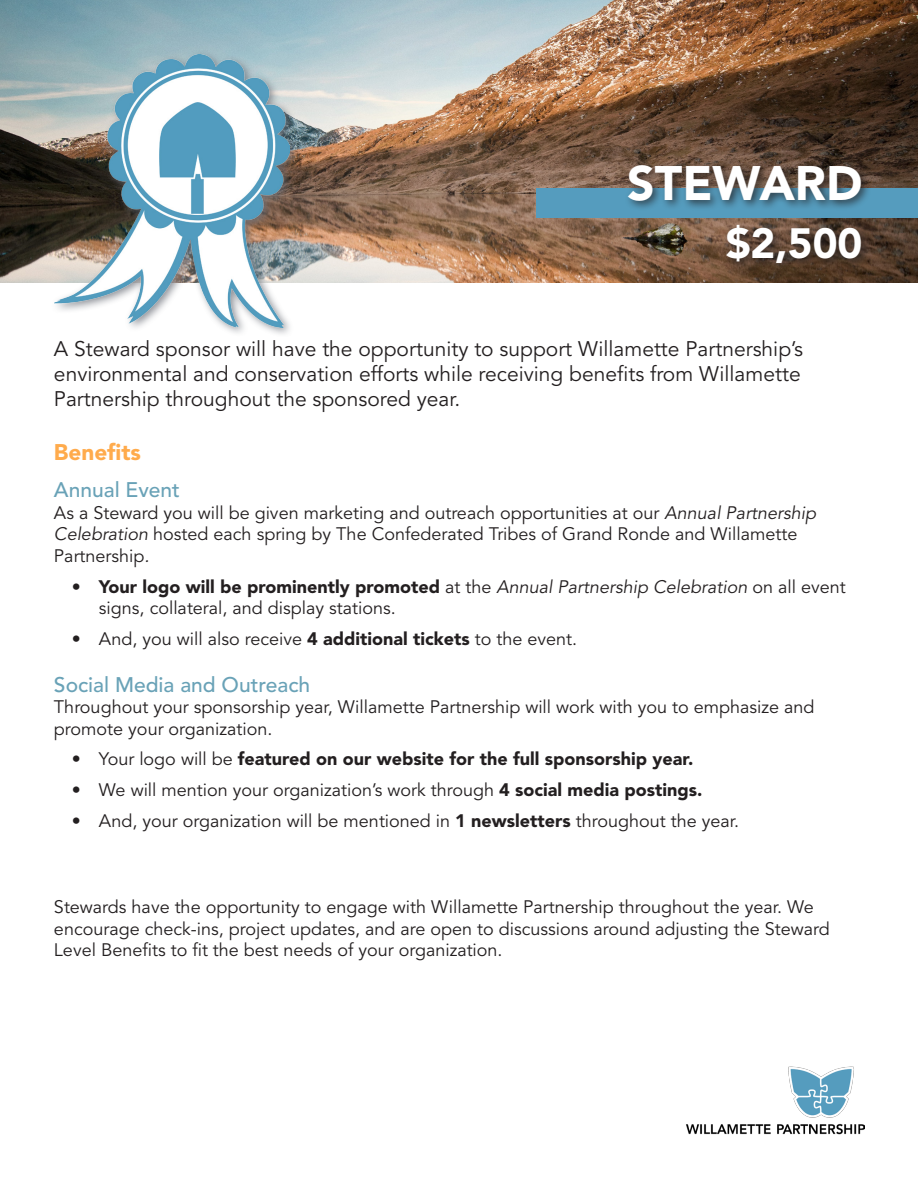
<style>
.page{position:relative;width:918px;height:1188px;background:#fff}
.page>*{position:absolute;margin:0;border:0;box-sizing:border-box;transform-origin:0 0}
.t1{font:900 48px "Avenir LT Std";color:#fff}
.t2{font:900 42px "Avenir LT Std";color:#fff}
.t3{font:900 22.5px "Avenir LT Std";color:#ffab4c}
.t4{font:21px/25.2px "Avenir LT Std";color:#231f20}
.t5{font:500 21px "Avenir LT Std";color:#69a2b7}
.t6{font:18px/21.6px "Avenir LT Std";color:#231f20}
.t7{font:900 18px "Avenir LT Std";color:#231f20}
.s1{font-style:italic}
.s2{font-weight:900}
.s3{font-weight:400}
</style>
<div class="page">
<img style="left:0;top:0;width:918px;height:283px">
<div style="left:536px;top:189px;width:382px;height:29px;background:#559cbe"></div>
<div style="left:624px;top:160px;width:249px;height:114px;background:#231f20;opacity:.75"></div>
<div style="left:50px;top:49px;width:251px;height:289px;background:#6c7079;opacity:.75"></div>
<img style="left:54px;top:54px;width:236px;height:273px">
<img style="left:686px;top:1066px;width:178px;height:69px">
<p class="t1" style="left:627px;top:154px;width:237px">STEWARD</p>
<p class="t2" style="left:726px;top:218px;width:138px">$2,500</p>
<p class="t4" style="left:54px;top:336px;width:751px">A Steward sponsor will have the opportunity to support Willamette Partnership’s environmental and conservation efforts while receiving benefits from Willamette<br>Partnership throughout the sponsored year.</p>
<p class="t3" style="left:54px;top:438px;width:89px">Benefits</p>
<p class="t5" style="left:54px;top:478px;width:128px">Annual Event</p>
<p class="t6" style="left:54px;top:502px;width:764px">As a Steward you will be given marketing and outreach opportunities at our <span class="s1">Annual Partnership<br>Celebration</span> hosted each spring by The Confederated Tribes of Grand Ronde and Willamette<br>Partnership<span class="s1">.</span></p>
<p class="t6" style="left:99px;top:576px;width:748px;text-indent:-27px"><span class="s2">• Your logo will be prominently promoted</span> at the <span class="s1">Annual Partnership Celebration</span> on all event signs, collateral, and display stations.</p>
<p class="t6" style="left:72px;top:628px;width:507px">• And, you will also receive <span class="s2">4 additional tickets</span> to the event.</p>
<p class="t5" style="left:54px;top:672px;width:258px">Social Media and Outreach</p>
<p class="t6" style="left:54px;top:697px;width:762px">Throughout your sponsorship year, Willamette Partnership will work with you to emphasize and promote your organization.</p>
<p class="t7" style="left:72px;top:748px;width:623px"><span class="s3">• Your logo will be</span> featured on our website for the full sponsorship year.</p>
<p class="t6" style="left:72px;top:779px;width:632px">• We will mention your organization’s work through <span class="s2">4 social media postings.</span></p>
<p class="t6" style="left:72px;top:810px;width:669px">• And, your organization will be mentioned in <span class="s2">1 newsletters</span> throughout the year.</p>
<p class="t6" style="left:54px;top:896px;width:777px">Stewards have the opportunity to engage with Willamette Partnership throughout the year. We encourage check-ins, project updates, and are open to discussions around adjusting the Steward<br>Level Benefits to fit the best needs of your organization.</p>
</div>
